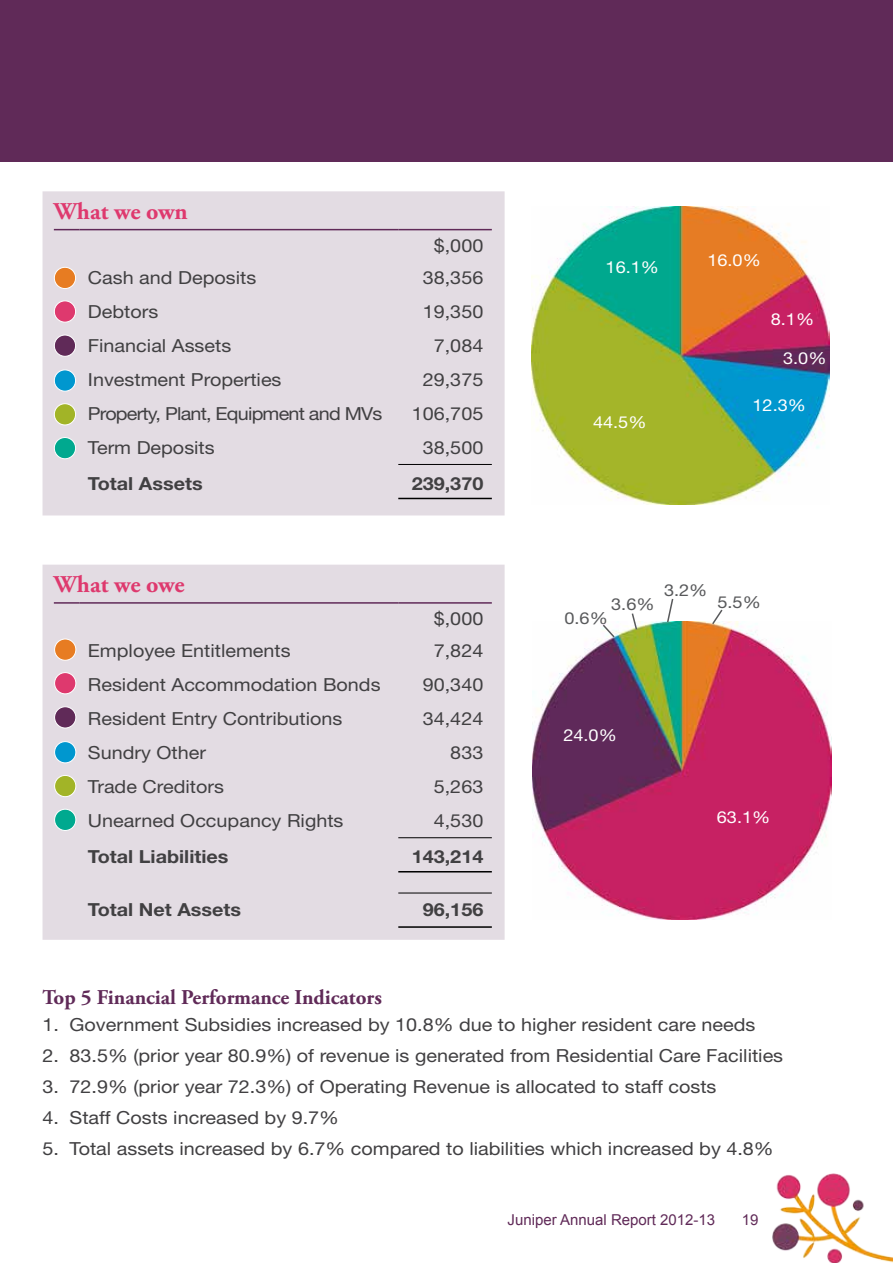
<style>
.page{position:relative;width:893px;height:1263px;background:#fff}
.page>*{position:absolute;margin:0;border:0;box-sizing:border-box;transform-origin:0 0}
.t1{font:700 24px "Adobe Garamond Pro";letter-spacing:-.005em;color:#de396e}
.t2{font:700 21px "Adobe Garamond Pro";color:#602a58}
.t3{font:18px "Helvetica Neue LT Std";color:#414042;scale:1.1 1}
.t4{font:700 18px "Helvetica Neue LT Std";color:#414042;scale:1.1 1}
.t5{font:18px "Helvetica Neue LT Std";letter-spacing:-.04em;color:#414042;scale:1.1 1}
.t6{font:16.5px "Helvetica Neue LT Std";color:#fff;scale:1.1 1}
.t7{font:16.5px "Helvetica Neue LT Std";color:#58595b;scale:1.1 1}
.t8{font:15px "Arial";color:#602a58}
</style>
<div class="page">
<div style="left:0;top:0;width:893px;height:162px;background:#602a58"></div>
<img style="left:772px;top:1173px;width:121px;height:90px">
<img style="left:531px;top:206px;width:299px;height:299px">
<div style="left:43px;top:191px;width:462px;height:324px;background:#e3dce3"></div>
<svg style="left:54px;top:229px;width:25px;height:1px"></svg>
<hr style="left:79px;top:229px;width:319px;height:1px;background:#602a58">
<hr style="left:398px;top:229px;width:94px;height:1px;background:#602a58">
<hr style="left:398px;top:498px;width:94px;height:1px;background:#000">
<hr style="left:398px;top:464px;width:94px;height:1px;background:#000">
<div style="left:54px;top:267px;width:22px;height:22px;background:#e77c22;border-radius:50%"></div>
<div style="left:54px;top:267px;width:22px;height:22px;border:1px solid #fff;border-radius:50%"></div>
<div style="left:54px;top:301px;width:22px;height:21px;background:#de396e;border-radius:50%"></div>
<div style="left:54px;top:300px;width:22px;height:22px;border:1px solid #fff;border-radius:50%"></div>
<div style="left:54px;top:335px;width:22px;height:21px;background:#602a58;border-radius:50%"></div>
<div style="left:54px;top:335px;width:22px;height:22px;border:1px solid #fff;border-radius:50%"></div>
<div style="left:54px;top:370px;width:22px;height:21px;background:#0097cf;border-radius:50%"></div>
<div style="left:54px;top:369px;width:22px;height:22px;border:1px solid #fff;border-radius:50%"></div>
<div style="left:54px;top:404px;width:22px;height:21px;background:#a2b427;border-radius:50%"></div>
<div style="left:54px;top:403px;width:22px;height:22px;border:1px solid #fff;border-radius:50%"></div>
<div style="left:54px;top:437px;width:22px;height:22px;background:#00a98f;border-radius:50%"></div>
<div style="left:54px;top:437px;width:22px;height:22px;border:1px solid #fff;border-radius:50%"></div>
<div style="left:43px;top:565px;width:462px;height:375px;background:#e3dce3"></div>
<hr style="left:54px;top:602px;width:25px;height:2px;background:#602a58">
<hr style="left:79px;top:602px;width:319px;height:2px;background:#602a58">
<hr style="left:398px;top:602px;width:94px;height:2px;background:#602a58">
<hr style="left:398px;top:871px;width:94px;height:1px;background:#000">
<hr style="left:398px;top:837px;width:94px;height:1px;background:#000">
<hr style="left:398px;top:926px;width:94px;height:2px;background:#000">
<hr style="left:398px;top:893px;width:94px;height:1px;background:#000">
<div style="left:55px;top:639px;width:21px;height:21px;background:#e77c22;border-radius:50%"></div>
<div style="left:54px;top:639px;width:22px;height:22px;border:1px solid #fff;border-radius:50%"></div>
<div style="left:55px;top:673px;width:21px;height:21px;background:#de396e;border-radius:50%"></div>
<div style="left:54px;top:672px;width:22px;height:22px;border:1px solid #fff;border-radius:50%"></div>
<div style="left:55px;top:707px;width:21px;height:21px;background:#602a58;border-radius:50%"></div>
<div style="left:54px;top:706px;width:22px;height:22px;border:1px solid #fff;border-radius:50%"></div>
<div style="left:55px;top:742px;width:21px;height:21px;background:#0097cf;border-radius:50%"></div>
<div style="left:54px;top:741px;width:22px;height:22px;border:1px solid #fff;border-radius:50%"></div>
<div style="left:55px;top:775px;width:21px;height:22px;background:#a2b427;border-radius:50%"></div>
<div style="left:54px;top:775px;width:22px;height:22px;border:1px solid #fff;border-radius:50%"></div>
<div style="left:55px;top:809px;width:21px;height:21px;background:#00a98f;border-radius:50%"></div>
<div style="left:54px;top:809px;width:22px;height:22px;border:1px solid #fff;border-radius:50%"></div>
<img style="left:533px;top:622px;width:298px;height:298px">
<svg style="left:601px;top:623px;width:15px;height:16px"></svg>
<svg style="left:631px;top:613px;width:7px;height:18px"></svg>
<svg style="left:711px;top:609px;width:13px;height:17px"></svg>
<svg style="left:666px;top:598px;width:8px;height:26px"></svg>
<h1 class="t1" style="left:54px;top:198px;width:135px">What we own</h1>
<p class="t3" style="left:434px;top:235px;width:47px">$,000</p>
<p class="t3" style="left:88px;top:267px;width:155px">Cash and Deposits</p>
<p class="t3" style="left:423px;top:267px;width:57px">38,356</p>
<p class="t3" style="left:88px;top:301px;width:66px">Debtors</p>
<p class="t3" style="left:423px;top:301px;width:57px">19,350</p>
<p class="t3" style="left:88px;top:335px;width:132px">Financial Assets</p>
<p class="t3" style="left:434px;top:335px;width:47px">7,084</p>
<p class="t3" style="left:88px;top:369px;width:178px">Investment Properties</p>
<p class="t3" style="left:423px;top:369px;width:57px">29,375</p>
<p class="t5" style="left:88px;top:403px;width:269px">Property, Plant, Equipment and MVs</p>
<p class="t3" style="left:412px;top:403px;width:67px">106,705</p>
<p class="t3" style="left:88px;top:437px;width:117px">Term Deposits</p>
<p class="t3" style="left:423px;top:437px;width:57px">38,500</p>
<p class="t4" style="left:88px;top:472px;width:106px">Total Assets</p>
<p class="t4" style="left:412px;top:472px;width:67px">239,370</p>
<h1 class="t1" style="left:54px;top:571px;width:132px">What we owe</h1>
<p class="t3" style="left:434px;top:608px;width:47px">$,000</p>
<p class="t3" style="left:88px;top:640px;width:186px">Employee Entitlements</p>
<p class="t3" style="left:434px;top:640px;width:47px">7,824</p>
<p class="t3" style="left:88px;top:674px;width:268px">Resident Accommodation Bonds</p>
<p class="t3" style="left:423px;top:674px;width:57px">90,340</p>
<p class="t3" style="left:88px;top:708px;width:233px">Resident Entry Contributions</p>
<p class="t3" style="left:423px;top:708px;width:57px">34,424</p>
<p class="t3" style="left:88px;top:742px;width:109px">Sundry Other</p>
<p class="t3" style="left:450px;top:742px;width:32px">833</p>
<p class="t3" style="left:88px;top:776px;width:125px">Trade Creditors</p>
<p class="t3" style="left:434px;top:776px;width:47px">5,263</p>
<p class="t3" style="left:88px;top:810px;width:234px">Unearned Occupancy Rights</p>
<p class="t3" style="left:434px;top:810px;width:47px">4,530</p>
<p class="t4" style="left:88px;top:846px;width:129px">Total Liabilities</p>
<p class="t4" style="left:412px;top:846px;width:67px">143,214</p>
<p class="t4" style="left:88px;top:899px;width:141px">Total Net Assets</p>
<p class="t4" style="left:423px;top:899px;width:57px">96,156</p>
<p class="t6" style="left:606px;top:257px;width:50px">16.1%</p>
<p class="t6" style="left:593px;top:412px;width:50px">44.5%</p>
<p class="t6" style="left:707px;top:250px;width:50px">16.0%</p>
<p class="t6" style="left:771px;top:309px;width:41px">8.1%</p>
<p class="t6" style="left:783px;top:348px;width:41px">3.0%</p>
<p class="t6" style="left:752px;top:395px;width:50px">12.3%</p>
<p class="t7" style="left:611px;top:594px;width:41px">3.6%</p>
<p class="t7" style="left:564px;top:608px;width:41px">0.6%</p>
<p class="t7" style="left:664px;top:580px;width:41px">3.2%</p>
<p class="t7" style="left:717px;top:592px;width:41px">5.5%</p>
<p class="t6" style="left:563px;top:725px;width:50px">24.0%</p>
<p class="t6" style="left:717px;top:807px;width:50px">63.1%</p>
<p class="t2" style="left:43px;top:985px;width:341px">Top 5 Financial Performance Indicators</p>
<p class="t3" style="left:43px;top:1014px;width:650px">1. Government Subsidies increased by 10.8% due to higher resident care needs</p>
<p class="t3" style="left:43px;top:1045px;width:675px">2. 83.5% (prior year 80.9%) of revenue is generated from Residential Care Facilities</p>
<p class="t3" style="left:43px;top:1076px;width:614px">3. 72.9% (prior year 72.3%) of Operating Revenue is allocated to staff costs</p>
<p class="t3" style="left:43px;top:1107px;width:271px">4. Staff Costs increased by 9.7%</p>
<p class="t3" style="left:43px;top:1138px;width:666px">5. Total assets increased by 6.7% compared to liabilities which increased by 4.8%</p>
<p class="t8" style="left:508px;top:1209px;width:209px">Juniper Annual Report 2012-13</p>
<p class="t8" style="left:742px;top:1209px;width:18px">19</p>
</div>
